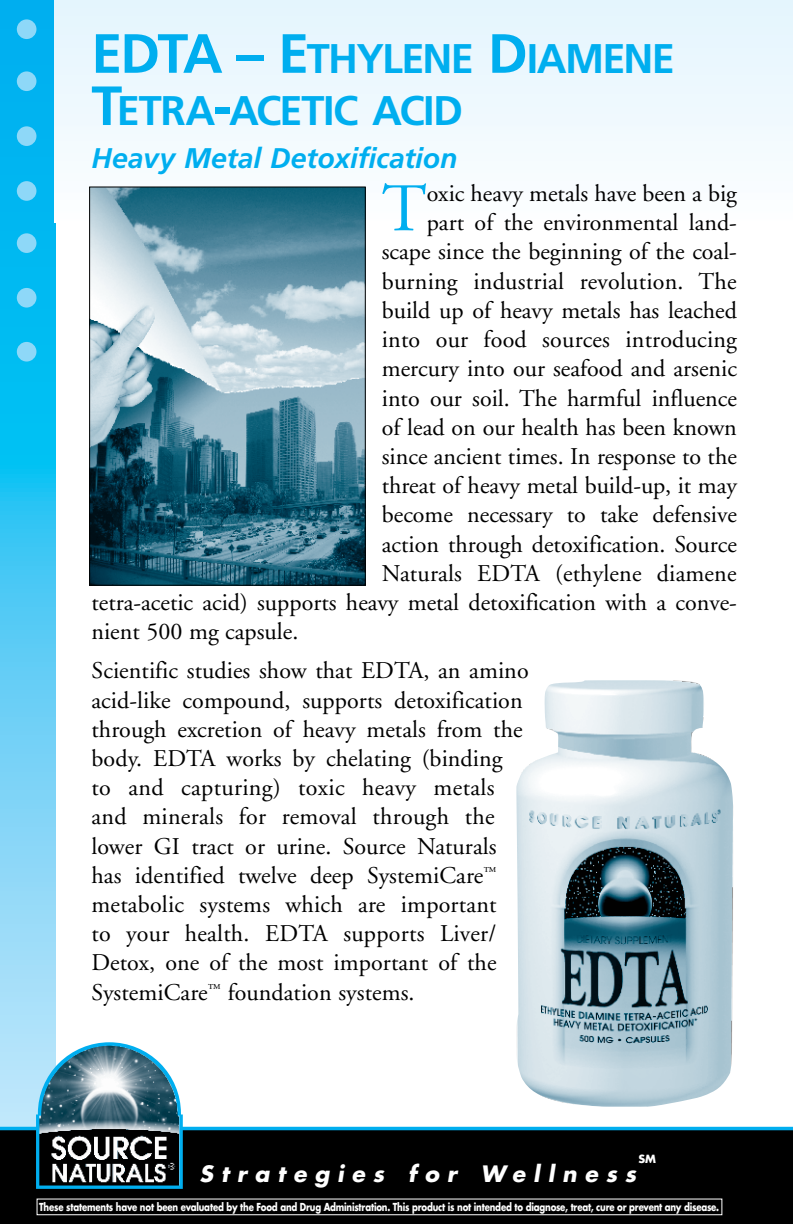
<style>
.page{position:relative;width:793px;height:1224px;background:#fff}
.page>*{position:absolute;margin:0;border:0;box-sizing:border-box;transform-origin:0 0}
.t1{font:68px "Adobe Garamond";color:#00aeef}
.t2{font:700 41.4px/52.2px "Frutiger";letter-spacing:-.04em;color:#00aeef}
.t3{font:italic 700 28.4px "Frutiger";letter-spacing:-.005em;color:#00aeef}
.t4{font:24px/29.2px "Adobe Garamond";letter-spacing:.005em;color:#000}
.t5{font:italic 700 22px "Futura";letter-spacing:.355em;color:#fff}
.t6{font:700 11px "Futura";color:#fff}
.t7{font:700 10.8px "Futura";letter-spacing:-.02em;color:#fff;scale:.8 1}
.s1{font-size:55.2px}
</style>
<div class="page">
<svg style="left:0;top:0;width:55px;height:1127px"></svg>
<div style="left:0;top:1129px;width:792px;height:95px;background:#000"></div>
<div style="left:54px;top:0;width:738px;height:223px;background:linear-gradient(to right,#eef8fe,#f0f9fe)"></div>
<div style="left:17px;top:19px;width:19px;height:20px;background:#8ed8f8;border-radius:50%"></div>
<div style="left:17px;top:71px;width:19px;height:20px;background:#8ed8f8;border-radius:50%"></div>
<div style="left:17px;top:126px;width:19px;height:20px;background:#8ed8f8;border-radius:50%"></div>
<div style="left:17px;top:181px;width:19px;height:20px;background:#8ed8f8;border-radius:50%"></div>
<div style="left:17px;top:233px;width:19px;height:20px;background:#8ed8f8;border-radius:50%"></div>
<div style="left:17px;top:288px;width:19px;height:20px;background:#8ed8f8;border-radius:50%"></div>
<div style="left:17px;top:342px;width:19px;height:20px;background:#8ed8f8;border-radius:50%"></div>
<hr style="left:0;top:1127px;width:792px;height:3px;background:#00aeef">
<img style="left:91px;top:188px;width:272px;height:396px">
<div style="left:89px;top:186px;width:276px;height:400px;border:1px solid #000"></div>
<svg style="left:36px;top:1042px;width:147px;height:147px"></svg>
<img style="left:39px;top:1046px;width:140px;height:140px">
<img style="left:516px;top:680px;width:217px;height:427px">
<p class="t2" style="left:91px;top:32px;width:578px"><span class="s1">EDTA – E</span>THYLENE <span class="s1">D</span>IAMENE<br><span class="s1">T</span>ETRA<span class="s1">-</span>ACETIC ACID</p>
<p class="t3" style="left:91px;top:141px;width:367px">Heavy Metal Detoxification</p>
<p class="t1" style="left:381px;top:172px;width:46px">T</p>
<p class="t4" style="left:426px;top:179px;width:311px">oxic heavy metals have been a big</p>
<p class="t4" style="left:426px;top:209px;width:311px">part of the environmental land-</p>
<p class="t4" style="left:381px;top:238px;width:356px">scape since the beginning of the coal-</p>
<p class="t4" style="left:381px;top:267px;width:356px">burning industrial revolution. The</p>
<p class="t4" style="left:381px;top:296px;width:356px">build up of heavy metals has leached</p>
<p class="t4" style="left:381px;top:325px;width:356px">into our food sources introducing</p>
<p class="t4" style="left:381px;top:355px;width:356px">mercury into our seafood and arsenic</p>
<p class="t4" style="left:381px;top:384px;width:356px">into our soil. The harmful influence</p>
<p class="t4" style="left:381px;top:413px;width:356px">of lead on our health has been known</p>
<p class="t4" style="left:381px;top:442px;width:356px">since ancient times. In response to the</p>
<p class="t4" style="left:381px;top:472px;width:356px">threat of heavy metal build-up, it may</p>
<p class="t4" style="left:381px;top:501px;width:356px">become necessary to take defensive</p>
<p class="t4" style="left:381px;top:530px;width:356px">action through detoxification. Source</p>
<p class="t4" style="left:381px;top:559px;width:356px">Naturals EDTA (ethylene diamene</p>
<p class="t4" style="left:91px;top:588px;width:646px">tetra-acetic acid) supports heavy metal detoxification with a conve-</p>
<p class="t4" style="left:91px;top:618px;width:208px">nient 500 mg capsule.</p>
<p class="t4" style="left:91px;top:657px;width:438px">Scientific studies show that EDTA, an amino acid-like compound, supports detoxification through excretion of heavy metals from the body. EDTA works by chelating (binding<br>to and capturing) toxic heavy metals and minerals for removal through the lower GI tract or urine. Source Naturals has identified twelve deep SystemiCare<sup>™ </sup>metabolic systems which are important<br>to your health. EDTA supports Liver/ Detox, one of the most important of the SystemiCare<sup>™</sup> foundation systems.</p>
<p class="t6" style="left:638px;top:1152px;width:19px">SM</p>
<p class="t7" style="left:39px;top:1199px;width:850px">These statements have not been evaluated by the Food and Drug Administration. This product is not intended to diagnose, treat, cure or prevent any disease.</p>
<p class="t5" style="left:199px;top:1158px;width:438px">Strategies for Wellness</p>
</div>
